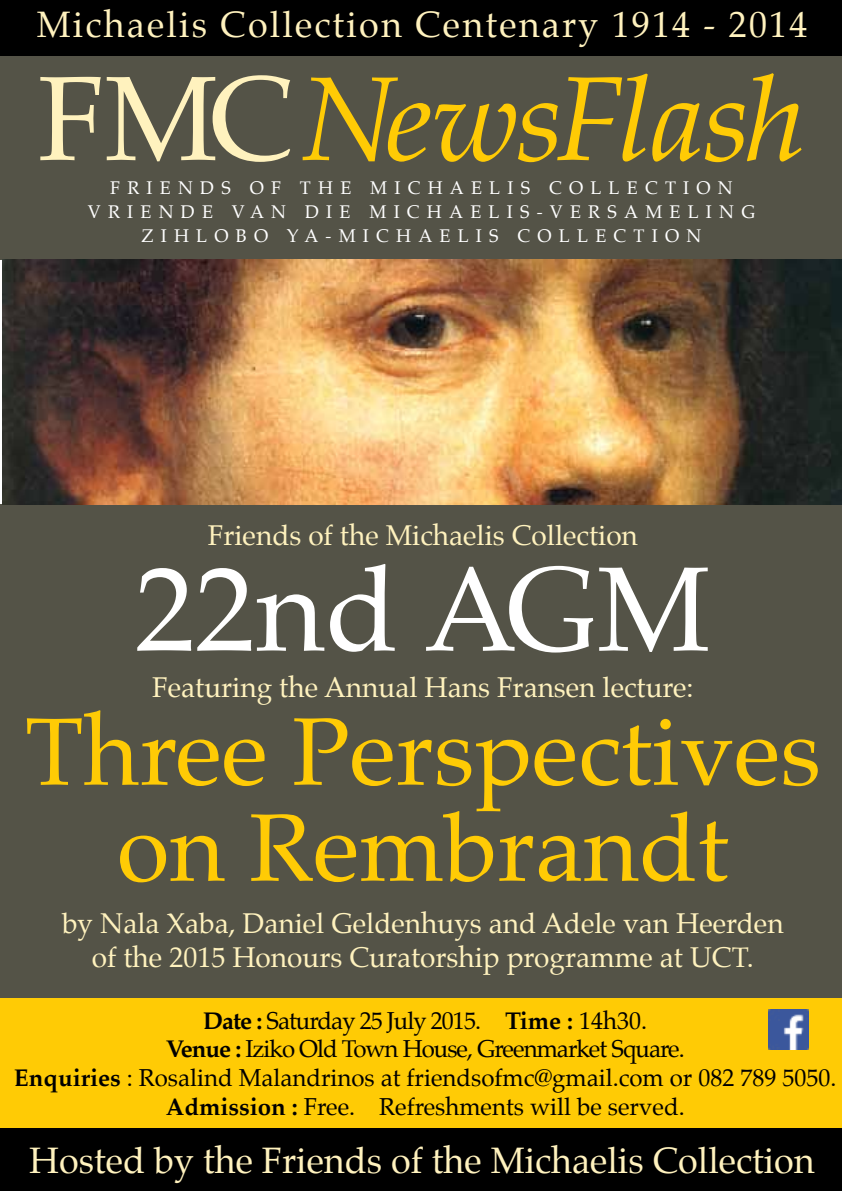
<style>
.page{position:relative;width:842px;height:1191px;background:#fff}
.page>*{position:absolute;margin:0;border:0;box-sizing:border-box;transform-origin:0 0}
.t1{font:italic 120px "Palatino";letter-spacing:-.03em;color:#ffcb05}
.t2{font:120px "Palatino";color:#fff}
.t3{font:96px/96px "Palatino";color:#ffcb05;text-align:center}
.t4{font:36px "Palatino";color:#fff2be}
.t5{font:36px "Palatino";letter-spacing:.06em;color:#fff2be}
.t6{font:28px/34px "Palatino";color:#fff2be;text-align:center}
.t7{font:24px/28.6px "Palatino";color:#000;text-align:center}
.t8{font:18px/24px "Palatino";letter-spacing:.4em;color:#fff;text-align:center}
.s1{font-style:normal;color:#fff2be}
.s2{font-weight:700}
</style>
<div class="page">
<div style="left:0;top:505px;width:842px;height:498px;background:#545347"></div>
<div style="left:0;top:0;width:842px;height:259px;background:#545347"></div>
<div style="left:1px;top:0;width:841px;height:55px;background:#000"></div>
<div style="left:0;top:1127px;width:842px;height:64px;background:#000"></div>
<div style="left:0;top:998px;width:842px;height:129px;background:#ffcb05"></div>
<img style="left:768px;top:1009px;width:40px;height:40px">
<img style="left:2px;top:259px;width:840px;height:246px">
<h3 class="t5" style="left:37px;top:-5px;width:772px">Michaelis Collection Centenary 1914 - 2014</h3>
<h1 class="t1" style="left:38px;top:18px;width:769px"><span class="s1">FMC</span>NewsFlash</h1>
<p class="t8" style="left:88px;top:176px;width:669px">FRIENDS OF THE MICHAELIS COLLECTION<br>VRIENDE VAN DIE MICHAELIS-VERSAMELING<br>ZIHLOBO YA-MICHAELIS COLLECTION</p>
<p class="t6" style="left:208px;top:518px;width:431px">Friends of the Michaelis Collection</p>
<h1 class="t2" style="left:135px;top:510px;width:577px">22nd AGM</h1>
<p class="t6" style="left:152px;top:670px;width:543px">Featuring the Annual Hans Fransen lecture:</p>
<h2 class="t3" style="left:25px;top:703px;width:797px">Three Perspectives on Rembrandt</h2>
<p class="t6" style="left:62px;top:906px;width:723px">by Nala Xaba, Daniel Geldenhuys and Adele van Heerden of the 2015 Honours Curatorship programme at UCT.</p>
<p class="t7" style="left:14px;top:1006px;width:824px"><span class="s2">Date :</span> Saturday 25 July 2015. <span class="s2">Time :</span> 14h30.<br><span class="s2">Venue :</span> Iziko Old Town House, Greenmarket Square.<br><span class="s2">Enquiries</span> : Rosalind Malandrinos at friendsofmc@gmail.com or 082 789 5050.<br><span class="s2">Admission :</span> Free. Refreshments will be served.</p>
<h3 class="t4" style="left:29px;top:1131px;width:787px">Hosted by the Friends of the Michaelis Collection</h3>
</div>
